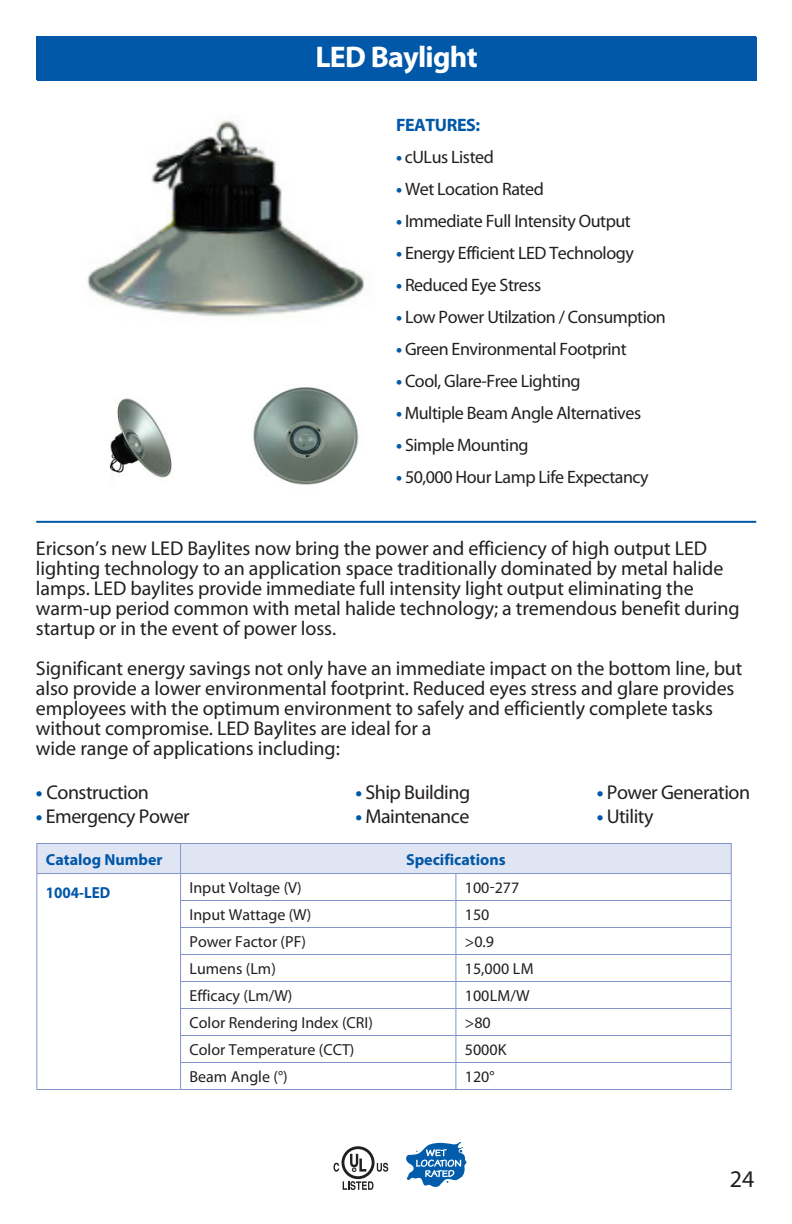
<style>
.page{position:relative;width:792px;height:1224px;background:#fff}
.page>*{position:absolute;margin:0;border:0;box-sizing:border-box;transform-origin:0 0}
.t1{font:700 40px "Myriad Pro";color:#fff}
.t2{font:700 30px "Myriad Pro";letter-spacing:-.025em;color:#fff}
.t3{font:24px "Myriad Pro";color:#231f20}
.t4{font:20px/20px "Myriad Pro";letter-spacing:-.005em;color:#231f20}
.t5{font:20px "Myriad Pro";letter-spacing:-.025em;color:#231f20}
.t6{font:18px "Myriad Pro";letter-spacing:-.025em;color:#231f20}
.t7{font:700 18px "Myriad Pro";letter-spacing:-.025em;color:#0157a8}
.t8{font:16px "Myriad Pro";color:#231f20}
.t9{font:700 16px "Myriad Pro";color:#0157a8}
.t10{font:700 16px "Myriad Pro";color:#0157a8;scale:.94 1}
.s1{font-weight:700;color:#0157a8}
</style>
<div class="page">
<div style="left:36px;top:37px;width:720px;height:43px;background:#0157a8"></div>
<hr style="left:36px;top:521px;width:720px;height:2px;background:#0157a8">
<svg style="left:406px;top:1142px;width:60px;height:45px"></svg>
<hr style="left:36px;top:843px;width:145px;height:1px;background:#8295cb">
<hr style="left:181px;top:843px;width:275px;height:1px;background:#8295cb">
<hr style="left:456px;top:843px;width:276px;height:1px;background:#8295cb">
<svg style="left:36px;top:844px;width:696px;height:245px"></svg>
<hr style="left:36px;top:1089px;width:145px;height:1px;background:#8295cb">
<hr style="left:181px;top:1089px;width:275px;height:1px;background:#8295cb">
<hr style="left:456px;top:1089px;width:276px;height:1px;background:#8295cb">
<svg style="left:333px;top:1146px;width:55px;height:44px"></svg>
<img style="left:87px;top:120px;width:278px;height:197px">
<img style="left:109px;top:398px;width:63px;height:80px">
<img style="left:253px;top:387px;width:106px;height:98px">
<div style="left:97px;top:463px;width:15px;height:22px;background:#fff;border-radius:50%"></div>
<h1 class="t1" style="left:357px;top:33px;width:81px">Text</h1>
<h2 class="t2" style="left:315px;top:37px;width:164px">LED Baylight</h2>
<p class="t7" style="left:396px;top:113px;width:86px">FEATURES:</p>
<p class="t6" style="left:396px;top:145px;width:99px"><span class="s1">•</span> cULus Listed</p>
<p class="t6" style="left:396px;top:177px;width:149px"><span class="s1">•</span> Wet Location Rated</p>
<p class="t6" style="left:396px;top:209px;width:236px"><span class="s1">•</span> Immediate Full Intensity Output</p>
<p class="t6" style="left:396px;top:241px;width:239px"><span class="s1">•</span> Energy Efficient LED Technology</p>
<p class="t6" style="left:396px;top:273px;width:147px"><span class="s1">•</span> Reduced Eye Stress</p>
<p class="t6" style="left:396px;top:305px;width:271px"><span class="s1">•</span> Low Power Utilzation / Consumption</p>
<p class="t6" style="left:396px;top:337px;width:232px"><span class="s1">•</span> Green Environmental Footprint</p>
<p class="t6" style="left:396px;top:369px;width:186px"><span class="s1">•</span> Cool, Glare-Free Lighting</p>
<p class="t6" style="left:396px;top:401px;width:247px"><span class="s1">•</span> Multiple Beam Angle Alternatives</p>
<p class="t6" style="left:396px;top:433px;width:134px"><span class="s1">•</span> Simple Mounting</p>
<p class="t6" style="left:396px;top:465px;width:254px"><span class="s1">•</span> 50,000 Hour Lamp Life Expectancy</p>
<p class="t4" style="left:36px;top:538px;width:705px">Ericson’s new LED Baylites now bring the power and efficiency of high output LED lighting technology to an application space traditionally dominated by metal halide lamps. LED baylites provide immediate full intensity light output eliminating the warm-up period common with metal halide technology; a tremendous benefit during startup or in the event of power loss.</p>
<p class="t4" style="left:36px;top:658px;width:708px">Significant energy savings not only have an immediate impact on the bottom line, but also provide a lower environmental footprint. Reduced eyes stress and glare provides employees with the optimum environment to safely and efficiently complete tasks without compromise. LED Baylites are ideal for a<br>wide range of applications including:</p>
<p class="t5" style="left:36px;top:780px;width:115px"><span class="s1">•</span> Construction</p>
<p class="t5" style="left:355px;top:780px;width:116px"><span class="s1">•</span> Ship Building</p>
<p class="t5" style="left:597px;top:780px;width:155px"><span class="s1">•</span> Power Generation</p>
<p class="t5" style="left:36px;top:804px;width:155px"><span class="s1">•</span> Emergency Power</p>
<p class="t5" style="left:355px;top:804px;width:115px"><span class="s1">•</span> Maintenance</p>
<p class="t5" style="left:597px;top:804px;width:58px"><span class="s1">•</span> Utility</p>
<p class="t9" style="left:46px;top:849px;width:118px">Catalog Number</p>
<p class="t9" style="left:406px;top:849px;width:101px">Specifications</p>
<p class="t10" style="left:46px;top:882px;width:70px">1004-LED</p>
<p class="t8" style="left:190px;top:878px;width:114px">Input Voltage (V)</p>
<p class="t8" style="left:465px;top:878px;width:56px">100-277</p>
<p class="t8" style="left:190px;top:905px;width:123px">Input Wattage (W)</p>
<p class="t8" style="left:465px;top:905px;width:26px">150</p>
<p class="t8" style="left:190px;top:932px;width:118px">Power Factor (PF)</p>
<p class="t8" style="left:465px;top:932px;width:31px">&gt;0.9</p>
<p class="t8" style="left:190px;top:959px;width:88px">Lumens (Lm)</p>
<p class="t8" style="left:465px;top:959px;width:70px">15,000 LM</p>
<p class="t8" style="left:190px;top:986px;width:104px">Efficacy (Lm/W)</p>
<p class="t8" style="left:465px;top:986px;width:66px">100LM/W</p>
<p class="t8" style="left:190px;top:1013px;width:185px">Color Rendering Index (CRI)</p>
<p class="t8" style="left:465px;top:1013px;width:27px">&gt;80</p>
<p class="t8" style="left:190px;top:1040px;width:166px">Color Temperature (CCT)</p>
<p class="t8" style="left:465px;top:1040px;width:43px">5000K</p>
<p class="t8" style="left:190px;top:1067px;width:100px">Beam Angle (°)</p>
<p class="t8" style="left:465px;top:1067px;width:31px">120°</p>
<p class="t3" style="left:730px;top:1164px;width:26px">24</p>
</div>
